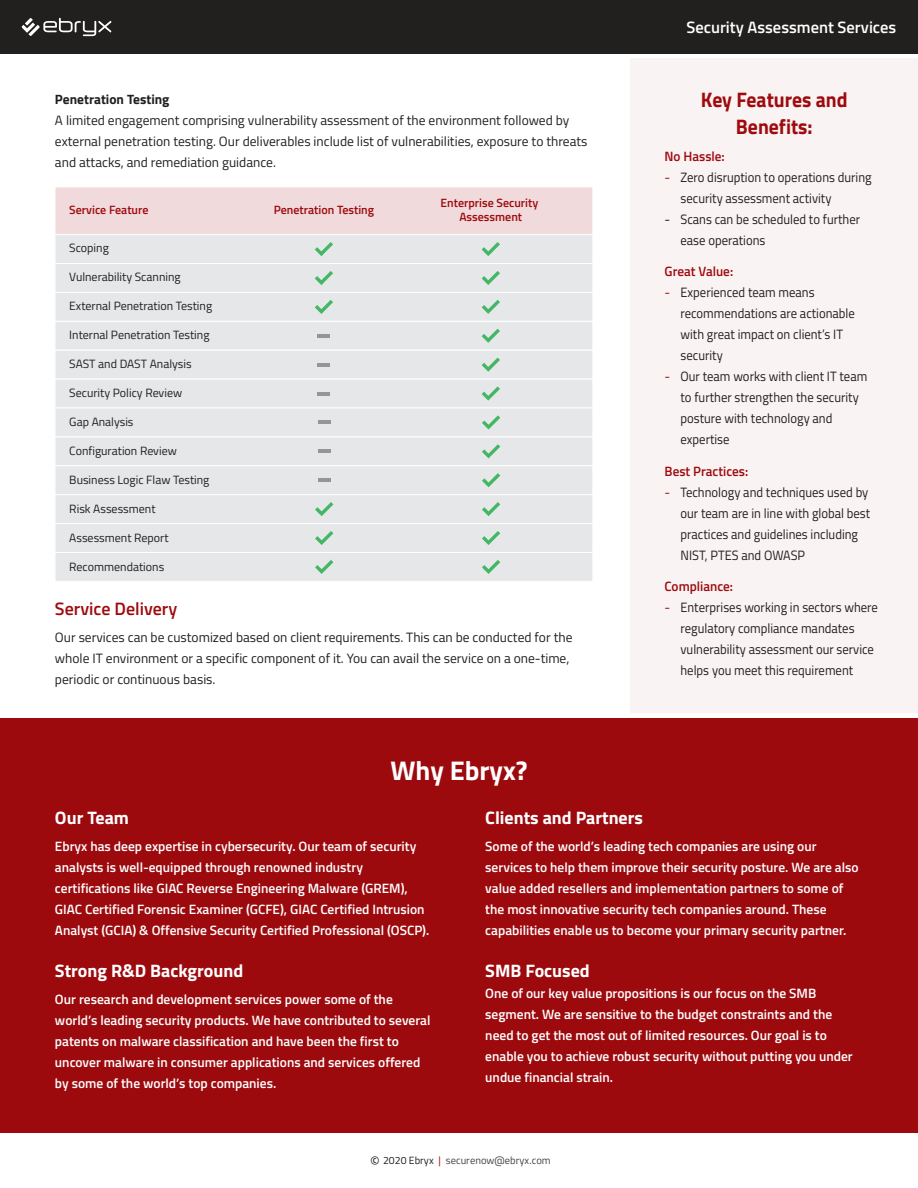
<style>
.page{position:relative;width:918px;height:1188px;background:#fff}
.page>*{position:absolute;margin:0;border:0;box-sizing:border-box;transform-origin:0 0}
.t1{font:700 27px "Titillium Web";color:#fff}
.t2{font:700 21px/27px "Titillium Web";color:#9e0a0e;text-align:center;scale:.94 1}
.t3{font:700 18px "Titillium Web";color:#fff}
.t4{font:600 18px "Titillium Web";color:#9e0a0e}
.t5{font:600 16.5px "Titillium Web";color:#fff}
.t6{font:600 13.5px/21px "Titillium Web";color:#fff}
.t7{font:13.5px/21px "Titillium Web";color:#221f1f;scale:.94 1}
.t8{font:13.5px/21px "Titillium Web";color:#221f1f}
.t9{font:600 13.5px "Titillium Web";color:#9e0a0e}
.t10{font:700 13.5px "Titillium Web";color:#221f1f}
.t11{font:12px "Titillium Web";color:#221f1f}
.t12{font:600 12px/14.4px "Titillium Web";color:#9e0a0e;text-align:center}
.t13{font:10.5px "Titillium Web";letter-spacing:.005em;color:#454447}
.s1{color:#9e0a0e}
.s2{font-size:15px;color:#221f1f}
.s3{color:#221f1f}
</style>
<div class="page">
<div style="left:0;top:0;width:918px;height:54px;background:#221f1f"></div>
<div style="left:0;top:718px;width:918px;height:414px;background:#9d0a0e"></div>
<div style="left:631px;top:58px;width:287px;height:655px;background:#faf3f3"></div>
<div style="left:55px;top:187px;width:538px;height:48px;background:#f0dadb;border:1px solid #fff"></div>
<div style="left:55px;top:234px;width:538px;height:30px;background:#e6e7e8;border:1px solid #fff"></div>
<div style="left:55px;top:263px;width:538px;height:30px;background:#e6e7e8;border:1px solid #fff"></div>
<div style="left:55px;top:292px;width:538px;height:30px;background:#e6e7e8;border:1px solid #fff"></div>
<div style="left:55px;top:321px;width:538px;height:30px;background:#e6e7e8;border:1px solid #fff"></div>
<div style="left:55px;top:350px;width:538px;height:29px;background:#e6e7e8;border:1px solid #fff"></div>
<div style="left:55px;top:379px;width:538px;height:29px;background:#e6e7e8;border:1px solid #fff"></div>
<div style="left:55px;top:408px;width:538px;height:29px;background:#e6e7e8;border:1px solid #fff"></div>
<div style="left:55px;top:437px;width:538px;height:29px;background:#e6e7e8"></div>
<div style="left:55px;top:465px;width:538px;height:30px;background:#e6e7e8;border:1px solid #fff"></div>
<div style="left:55px;top:494px;width:538px;height:30px;background:#e6e7e8;border:1px solid #fff"></div>
<div style="left:55px;top:523px;width:538px;height:30px;background:#e6e7e8;border:1px solid #fff"></div>
<div style="left:55px;top:552px;width:538px;height:30px;background:#e6e7e8;border:1px solid #fff"></div>
<svg style="left:315px;top:242px;width:18px;height:14px"></svg>
<svg style="left:315px;top:271px;width:18px;height:14px"></svg>
<svg style="left:315px;top:300px;width:18px;height:14px"></svg>
<svg style="left:315px;top:502px;width:18px;height:14px"></svg>
<svg style="left:315px;top:531px;width:18px;height:14px"></svg>
<svg style="left:315px;top:560px;width:18px;height:14px"></svg>
<svg style="left:482px;top:242px;width:18px;height:14px"></svg>
<svg style="left:482px;top:271px;width:18px;height:14px"></svg>
<svg style="left:482px;top:300px;width:18px;height:14px"></svg>
<svg style="left:482px;top:386px;width:18px;height:15px"></svg>
<svg style="left:482px;top:444px;width:18px;height:14px"></svg>
<svg style="left:482px;top:473px;width:18px;height:14px"></svg>
<svg style="left:482px;top:329px;width:18px;height:14px"></svg>
<svg style="left:482px;top:358px;width:18px;height:14px"></svg>
<svg style="left:482px;top:415px;width:18px;height:15px"></svg>
<svg style="left:482px;top:502px;width:18px;height:14px"></svg>
<svg style="left:482px;top:531px;width:18px;height:14px"></svg>
<svg style="left:482px;top:560px;width:18px;height:14px"></svg>
<svg style="left:318px;top:334px;width:12px;height:3px"></svg>
<svg style="left:318px;top:392px;width:12px;height:3px"></svg>
<svg style="left:318px;top:363px;width:12px;height:3px"></svg>
<svg style="left:318px;top:421px;width:13px;height:3px"></svg>
<svg style="left:318px;top:450px;width:13px;height:3px"></svg>
<svg style="left:318px;top:479px;width:13px;height:3px"></svg>
<svg style="left:22px;top:18px;width:89px;height:18px"></svg>
<p class="t10" style="left:55px;top:94px;width:116px">Penetration Testing</p>
<p class="t8" style="left:55px;top:111px;width:534px">A limited engagement comprising vulnerability assessment of the environment followed by external penetration testing. Our deliverables include list of vulnerabilities, exposure to threats and attacks, and remediation guidance.</p>
<p class="t12" style="left:69px;top:204px;width:81px">Service Feature</p>
<p class="t12" style="left:274px;top:204px;width:102px">Penetration Testing</p>
<p class="t12" style="left:441px;top:196px;width:99px">Enterprise Security<br>Assessment</p>
<p class="t11" style="left:69px;top:244px;width:41px">Scoping</p>
<p class="t11" style="left:69px;top:273px;width:113px">Vulnerability Scanning</p>
<p class="t11" style="left:69px;top:302px;width:144px">External Penetration Testing</p>
<p class="t11" style="left:69px;top:331px;width:142px">Internal Penetration Testing</p>
<p class="t11" style="left:69px;top:359px;width:124px">SAST and DAST Analysis</p>
<p class="t11" style="left:69px;top:388px;width:114px">Security Policy Review</p>
<p class="t11" style="left:69px;top:417px;width:66px">Gap Analysis</p>
<p class="t11" style="left:69px;top:446px;width:109px">Configuration Review</p>
<p class="t11" style="left:69px;top:475px;width:142px">Business Logic Flaw Testing</p>
<p class="t11" style="left:69px;top:504px;width:88px">Risk Assessment</p>
<p class="t11" style="left:69px;top:533px;width:101px">Assessment Report</p>
<p class="t11" style="left:69px;top:562px;width:96px">Recommendations</p>
<h3 class="t4" style="left:55px;top:601px;width:124px">Service Delivery</h3>
<p class="t8" style="left:55px;top:628px;width:519px">Our services can be customized based on client requirements. This can be conducted for the whole IT environment or a specific component of it. You can avail the service on a one-time, periodic or continuous basis.</p>
<h1 class="t1" style="left:390px;top:761px;width:139px">Why Ebryx?</h1>
<p class="t5" style="left:686px;top:20px;width:211px">Security Assessment Services</p>
<h2 class="t2" style="left:701px;top:88px;width:157px">Key Features and<br>Benefits:</h2>
<p class="t9" style="left:665px;top:151px;width:62px">No Hassle:</p>
<p class="t7" style="left:681px;top:168px;width:205px;text-indent:-16px"><span class="s1">-</span> Zero disruption to operations during security assessment activity</p>
<p class="t8" style="left:681px;top:210px;width:181px;text-indent:-16px">- Scans can be scheduled to further ease operations</p>
<p class="t9" style="left:665px;top:266px;width:70px">Great Value:</p>
<p class="t7" style="left:681px;top:284px;width:187px;text-indent:-16px"><span class="s1">-</span> Experienced team means recommendations are actionable with great impact on client’s IT security</p>
<p class="t7" style="left:681px;top:368px;width:200px;text-indent:-16px"><span class="s1">-</span> Our team works with client IT team to further strengthen the security posture with technology and expertise</p>
<p class="t9" style="left:665px;top:466px;width:85px">Best Practices:</p>
<p class="t7" style="left:681px;top:483px;width:203px;text-indent:-16px"><span class="s1">-</span> Technology and techniques used by our team are in line with global best practices and guidelines including<br>NIST, PTES and OWASP</p>
<p class="t9" style="left:665px;top:581px;width:70px">Compliance:</p>
<p class="t7" style="left:681px;top:599px;width:211px;text-indent:-16px"><span class="s1">-</span> Enterprises working in sectors where regulatory compliance mandates vulnerability assessment our service helps you meet this requirement</p>
<h3 class="t3" style="left:55px;top:811px;width:76px">Our Team</h3>
<p class="t6" style="left:55px;top:837px;width:376px">Ebryx has deep expertise in cybersecurity. Our team of security analysts is well-equipped through renowned industry certifications like GIAC Reverse Engineering Malware (GREM), GIAC Certified Forensic Examiner (GCFE), GIAC Certified Intrusion Analyst (GCIA) &amp; Offensive Security Certified Professional (OSCP).</p>
<h3 class="t3" style="left:55px;top:964px;width:190px">Strong R&amp;D Background</h3>
<p class="t6" style="left:55px;top:990px;width:377px">Our research and development services power some of the world’s leading security products. We have contributed to several patents on malware classification and have been the first to uncover malware in consumer applications and services offered by some of the world’s top companies.</p>
<h3 class="t3" style="left:485px;top:811px;width:159px">Clients and Partners</h3>
<p class="t6" style="left:485px;top:837px;width:375px">Some of the world’s leading tech companies are using our services to help them improve their security posture. We are also value added resellers and implementation partners to some of the most innovative security tech companies around. These capabilities enable us to become your primary security partner.</p>
<h3 class="t3" style="left:485px;top:964px;width:106px">SMB Focused</h3>
<p class="t6" style="left:485px;top:984px;width:369px">One of our key value propositions is our focus on the SMB segment. We are sensitive to the budget constraints and the need to get the most out of limited resources. Our goal is to enable you to achieve robust security without putting you under undue financial strain.</p>
<p class="t13" style="left:370px;top:1156px;width:182px"><span class="s2">©</span> <span class="s3">2020 Ebryx</span> <span class="s1">|</span> securenow@ebryx.com</p>
</div>
